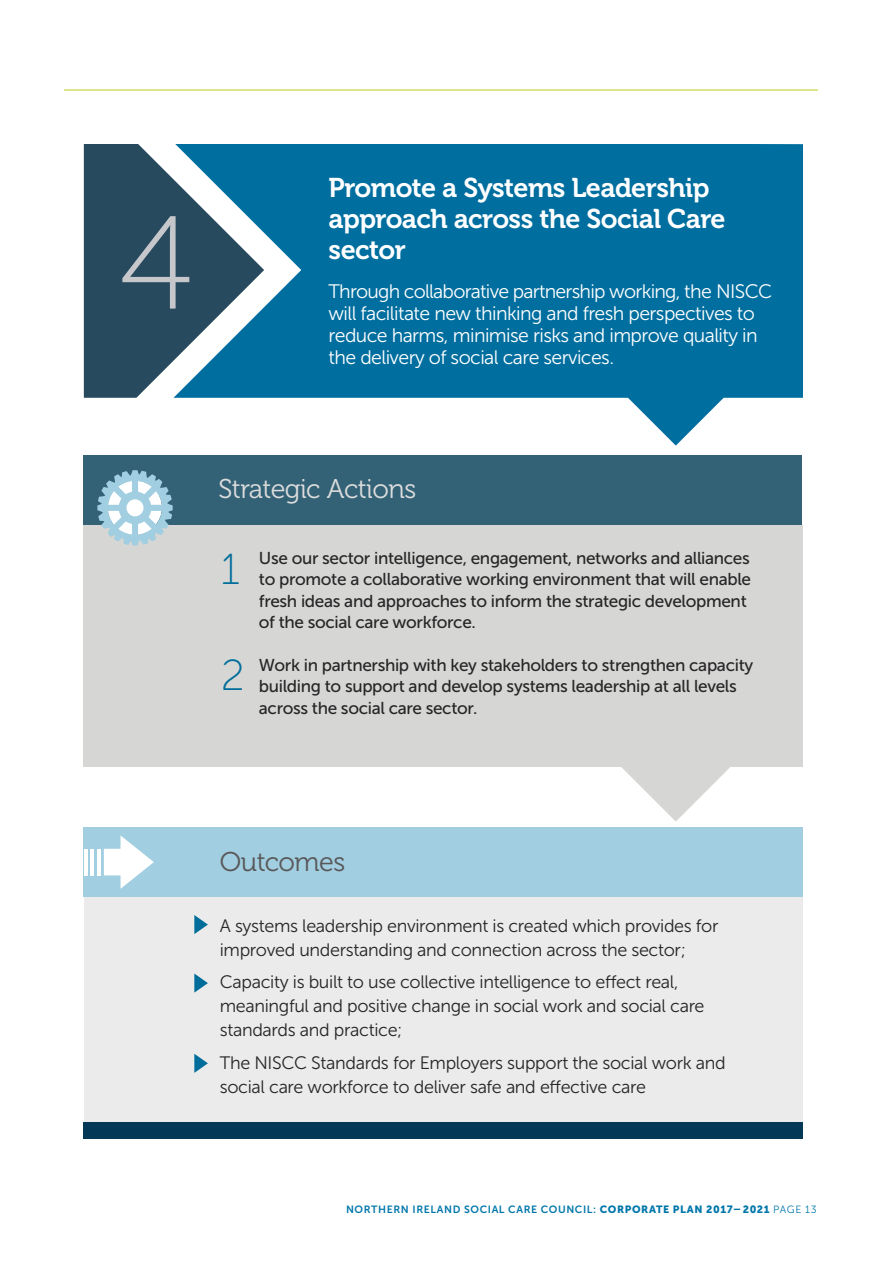
<style>
.page{position:relative;width:893px;height:1263px;background:#fff}
.page>*{position:absolute;margin:0;border:0;box-sizing:border-box;transform-origin:0 0}
.t1{font:132px "Museo Sans 100";color:#c6c7cb}
.t2{font:43.2px "Museo Sans 100";color:#006d9a}
.t3{font:27px/30.9px "Museo 700";letter-spacing:-.02em;color:#fff}
.t4{font:27px "Museo 300";letter-spacing:-.02em;color:#dcdcdc}
.t5{font:27px "Museo 300";letter-spacing:-.02em;color:#585758}
.t6{font:19.5px/21.8px "Museo Sans 300";letter-spacing:-.03em;color:#fff}
.t7{font:18px/24px "Museo Sans 300";letter-spacing:-.02em;color:#272526}
.t8{font:17.1px/21.5px "Museo Sans 500";letter-spacing:-.02em;color:#272526}
.t9{font:10.5px "Museo Sans 700";letter-spacing:.055em;color:#07a}
.s1{font-family:"Museo Sans 900"}
.s2{font-family:"Museo Sans 300"}
</style>
<div class="page">
<hr style="left:64px;top:89px;width:754px;height:2px;background:#d0dd61">
<div style="left:83px;top:525px;width:719px;height:242px;background:#d6d6d5"></div>
<div style="left:83px;top:456px;width:719px;height:69px;background:#336277"></div>
<svg style="left:621px;top:767px;width:109px;height:54px"></svg>
<div style="left:84px;top:897px;width:719px;height:241px;background:#ebebec"></div>
<div style="left:84px;top:827px;width:719px;height:70px;background:#a1cee0"></div>
<div style="left:83px;top:1122px;width:720px;height:16px;background:#033856"></div>
<div style="left:264px;top:145px;width:539px;height:253px;background:#006e9f"></div>
<svg style="left:84px;top:145px;width:180px;height:253px;fill:#284a5f"></svg>
<svg style="left:621px;top:391px;width:109px;height:55px"></svg>
<svg style="left:97px;top:470px;width:76px;height:75px"></svg>
<hr style="left:84px;top:849px;width:3px;height:26px;background:#fff">
<svg style="left:104px;top:835px;width:50px;height:54px"></svg>
<hr style="left:97px;top:849px;width:4px;height:26px;background:#fff">
<hr style="left:91px;top:849px;width:3px;height:26px;background:#fff">
<svg style="left:194px;top:915px;width:14px;height:19px"></svg>
<svg style="left:194px;top:973px;width:14px;height:20px"></svg>
<svg style="left:194px;top:1054px;width:14px;height:19px"></svg>
<h1 class="t1" style="left:118px;top:186px;width:79px">4</h1>
<h3 class="t3" style="left:329px;top:175px;width:398px">Promote a Systems Leadership approach across the Social Care sector</h3>
<p class="t6" style="left:329px;top:281px;width:445px">Through collaborative partnership working, the NISCC will facilitate new thinking and fresh perspectives to reduce harms, minimise risks and improve quality in the delivery of social care services.</p>
<h3 class="t4" style="left:218px;top:479px;width:199px">Strategic Actions</h3>
<h2 class="t2" style="left:221px;top:543px;width:21px">1</h2>
<h2 class="t2" style="left:221px;top:650px;width:26px">2</h2>
<p class="t8" style="left:259px;top:547px;width:494px">Use our sector intelligence, engagement, networks and alliances to promote a collaborative working environment that will enable fresh ideas and approaches to inform the strategic development of the social care workforce.</p>
<p class="t8" style="left:259px;top:654px;width:496px">Work in partnership with key stakeholders to strengthen capacity building to support and develop systems leadership at all levels across the social care sector.</p>
<h3 class="t5" style="left:220px;top:852px;width:127px">Outcomes</h3>
<p class="t7" style="left:220px;top:913px;width:500px">A systems leadership environment is created which provides for improved understanding and connection across the sector;</p>
<p class="t7" style="left:220px;top:970px;width:486px">Capacity is built to use collective intelligence to effect real, meaningful and positive change in social work and social care standards and practice;</p>
<p class="t7" style="left:220px;top:1050px;width:507px">The NISCC Standards for Employers support the social work and social care workforce to deliver safe and effective care</p>
<p class="t9" style="left:346px;top:1203px;width:472px">NORTHERN IRELAND SOCIAL CARE COUNCIL: <span class="s1">CORPORATE PLAN 2017–2021</span> <span class="s2">PAGE 13</span></p>
</div>
